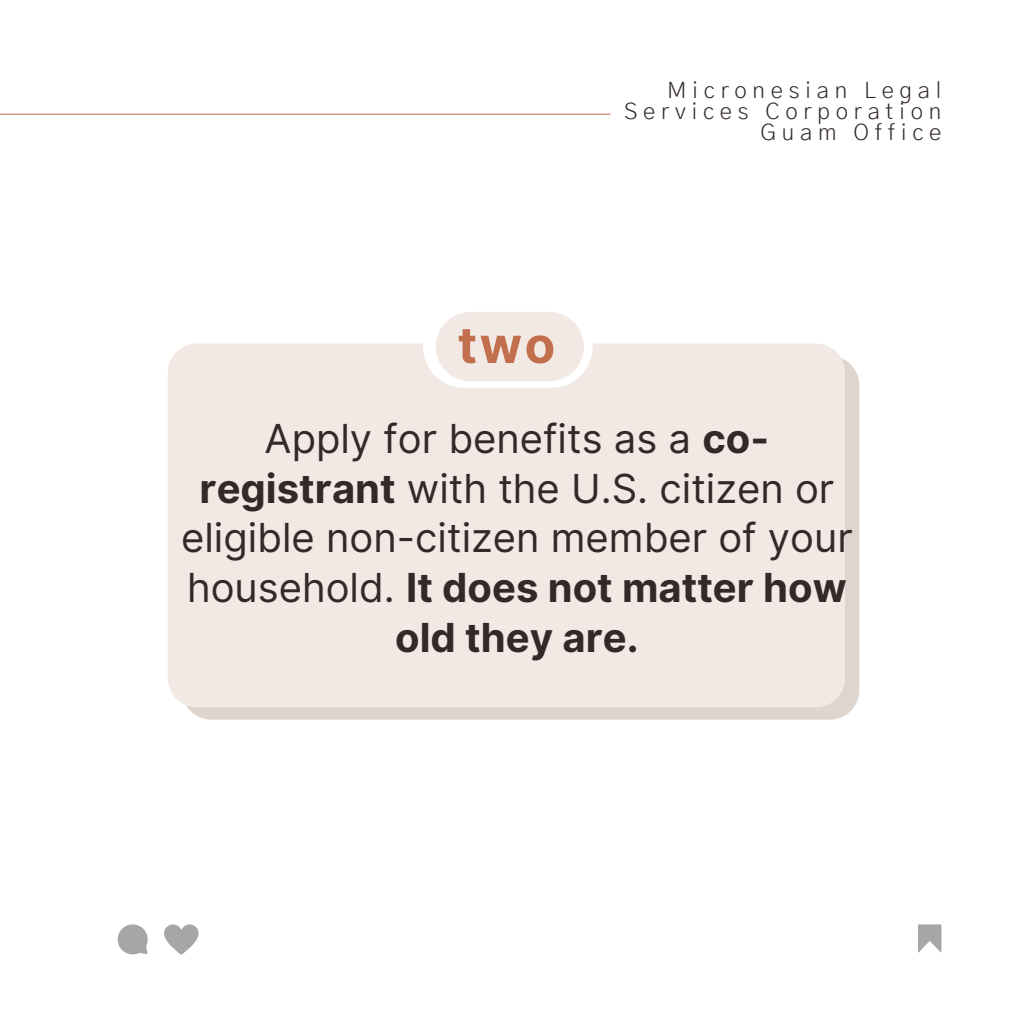
<style>
.page{position:relative;width:1013px;height:1013px;background:#fff}
.page>*{position:absolute;margin:0;border:0;box-sizing:border-box;transform-origin:0 0}
.t1{font:700 50px "Inter";color:#c26f4d}
.t2{font:40px/49.8px "Inter";color:#332a28;text-align:center}
.t3{font:300 22.5px/20.6px "Gothic A1";letter-spacing:.255em;color:#332a28;text-align:right}
.s1{font-weight:700}
</style>
<div class="page">
<hr style="left:0;top:114px;width:610px;height:1px;background:#c26f4d">
<div style="left:182px;top:356px;width:677px;height:363px;background:#dfd5cf;border-radius:29px"></div>
<div style="left:168px;top:343px;width:677px;height:364px;background:#f2e9e4;border-radius:29px"></div>
<svg style="left:464px;top:312px;width:87px;height:76px"></svg>
<div style="left:470px;top:312px;width:79px;height:69px;background:#f2e9e4"></div>
<svg style="left:918px;top:924px;width:23px;height:28px"></svg>
<svg style="left:118px;top:924px;width:30px;height:30px"></svg>
<svg style="left:164px;top:924px;width:35px;height:30px"></svg>
<p class="t3" style="left:624px;top:81px;width:319px">Micronesian Legal<br>Services Corporation<br>Guam Office</p>
<p class="t1" style="left:457px;top:315px;width:99px">two</p>
<p class="t2" style="left:181px;top:413px;width:673px">Apply for benefits as a <span class="s1">co&shy;registrant</span> with the U.S. citizen or eligible non-citizen member of your household. <span class="s1">It does not matter how old they are.</span></p>
</div>
